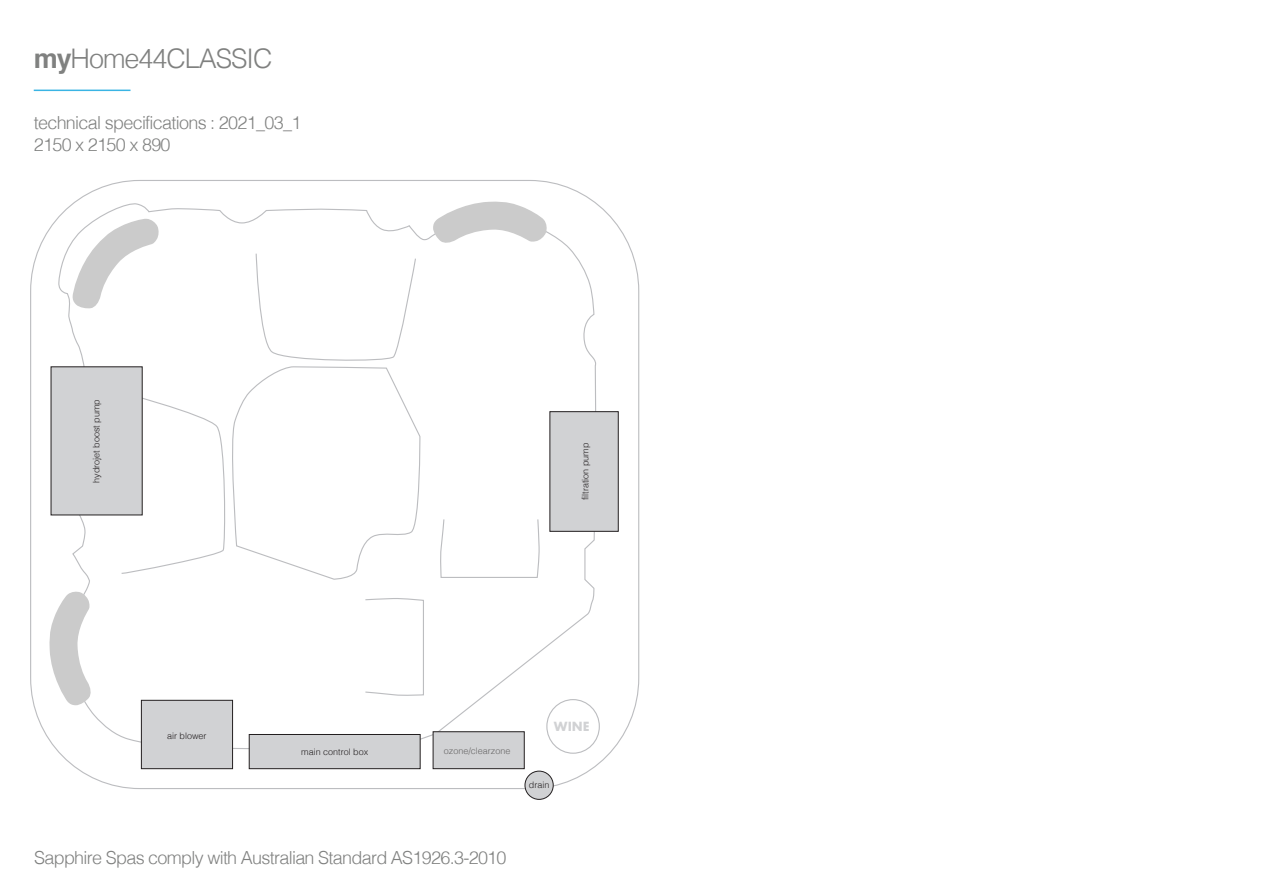
<style>
.page{position:relative;width:1263px;height:893px;background:#fff}
.page>*{position:absolute;margin:0;border:0;box-sizing:border-box;transform-origin:0 0}
.t1{font:300 27px "Helvetica";letter-spacing:-.04em;color:#808180}
.t2{font:300 18px/21.6px "Helvetica";letter-spacing:-.04em;color:#808180}
.t3{font:700 12.3px "Futura";color:#d1d2d4}
.t4{font:300 9px "Helvetica";color:#231f20}
.t5{font:300 9px "Helvetica";color:#676666}
.s1{font-weight:700}
</style>
<div class="page">
<hr style="left:34px;top:90px;width:96px;height:1px;background:#3ab4e4">
<svg style="left:58px;top:202px;width:550px;height:559px"></svg>
<svg style="left:439px;top:518px;width:101px;height:61px"></svg>
<svg style="left:433px;top:201px;width:114px;height:43px"></svg>
<svg style="left:49px;top:591px;width:42px;height:114px"></svg>
<div style="left:525px;top:771px;width:28px;height:28px;background:#d1d2d4;border-radius:50%"></div>
<div style="left:525px;top:771px;width:29px;height:29px;border:1px solid #231f20;border-radius:50%"></div>
<div style="left:249px;top:734px;width:171px;height:35px;background:#d1d2d4;border:1px solid #231f20"></div>
<div style="left:51px;top:366px;width:92px;height:149px;background:#d1d2d4"></div>
<div style="left:141px;top:700px;width:92px;height:69px;background:#d1d2d4;border:1px solid #231f20"></div>
<div style="left:433px;top:731px;width:92px;height:38px;background:#d1d2d4;border:1px solid #231f20"></div>
<div style="left:549px;top:411px;width:70px;height:121px;background:#d1d2d4;border:1px solid #231f20"></div>
<h1 class="t1" style="left:34px;top:35px;width:240px"><span class="s1">my</span>Home44CLASSIC</h1>
<p class="t2" style="left:34px;top:111px;width:269px">technical specifications : 2021_03_1<br>2150 x 2150 x 890</p>
<p class="t4" style="left:89px;top:483px;width:85px;rotate:-90deg">hydrojet boost pump</p>
<p class="t4" style="left:578px;top:500px;width:59px;rotate:-90deg">filtration pump</p>
<p class="t4" style="left:167px;top:728px;width:41px">air blower</p>
<p class="t4" style="left:301px;top:744px;width:69px">main control box</p>
<p class="t5" style="left:444px;top:744px;width:68px">ozone/clearzone</p>
<p class="t3" style="left:554px;top:717px;width:37px">WINE</p>
<p class="t4" style="left:529px;top:778px;width:22px">drain</p>
<p class="t2" style="left:34px;top:846px;width:474px">Sapphire Spas comply with Australian Standard AS1926.3-2010</p>
</div>
